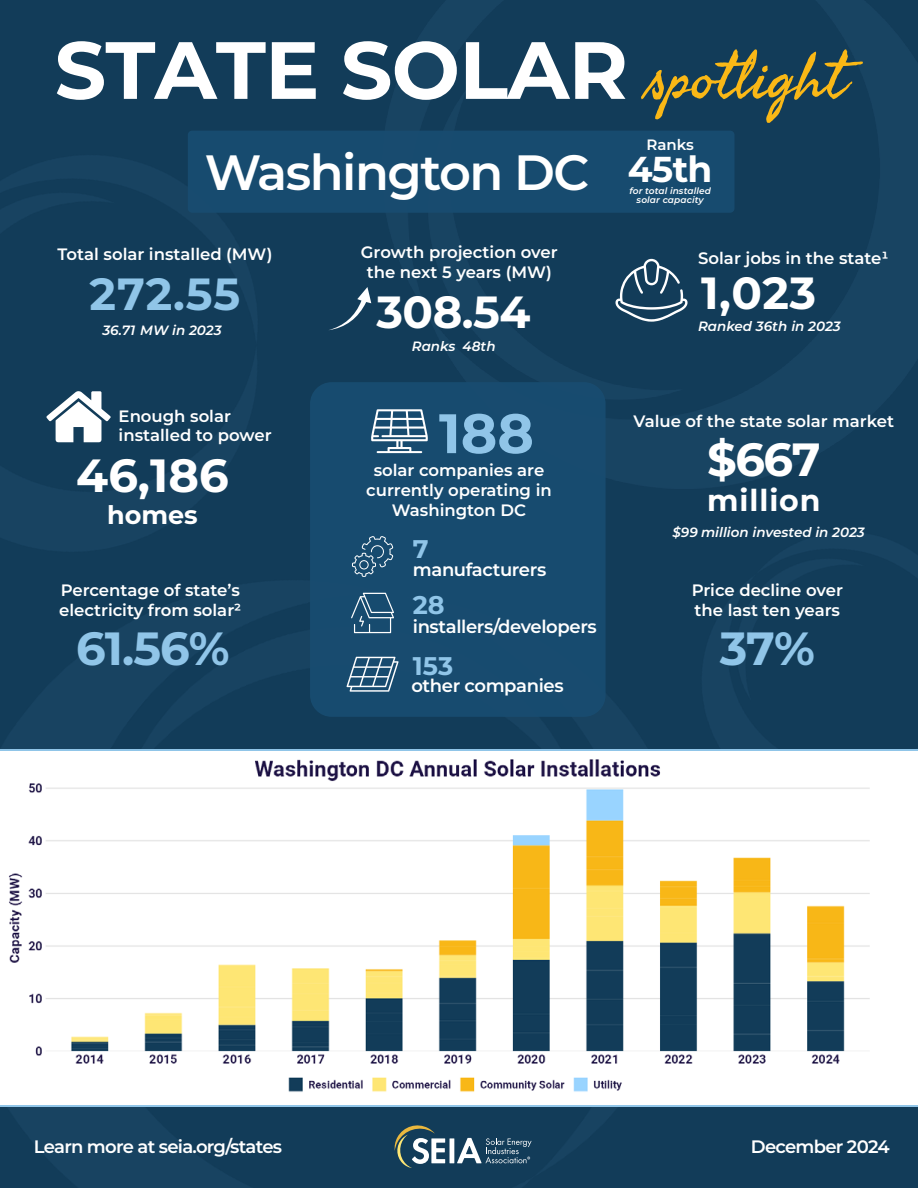
<style>
.page{position:relative;width:918px;height:1188px;background:#123c59}
.page>*{position:absolute;margin:0;border:0;box-sizing:border-box;transform-origin:0 0}
.t1{font:100 81px "Montserrat";letter-spacing:-.01em;color:#fff}
.t2{font:64.5px "Seaweed Script Pro";color:#fab816}
.t3{font:100 55.5px "Montserrat";color:#90c5e8}
.t4{font:600 49.5px "Montserrat";letter-spacing:-.03em;color:#fff}
.t5{font:100 46.5px "Montserrat";color:#fff}
.t6{font:100 46.5px "Montserrat";color:#90c5e8}
.t7{font:100 45px "Montserrat";letter-spacing:-.01em;color:#fff}
.t8{font:100 45px "Montserrat";color:#90c5e8}
.t9{font:100 36px "Montserrat";color:#fff}
.t10{font:100 30px "Montserrat";letter-spacing:.03em;color:#fff}
.t11{font:100 25.5px "Montserrat";color:#90c5e8}
.t12{font:100 25.5px "Montserrat";color:#fff}
.t13{font:600 18px "Montserrat";letter-spacing:-.02em;color:#fff}
.t14{font:600 18px "Montserrat";letter-spacing:-.04em;color:#fff}
.t15{font:600 16.5px/19.8px "Montserrat";color:#fff;text-align:center}
.t16{font:600 15px "Montserrat";letter-spacing:-.005em;color:#fff}
.t17{font:italic 600 13.5px "Montserrat";color:#fff}
.t18{font:italic 600 9px "Montserrat";letter-spacing:.01em;color:#fff}
</style>
<div class="page">
<svg style="left:329px;top:287px;width:42px;height:43px"></svg>
<svg style="left:46px;top:391px;width:65px;height:51px"></svg>
<svg style="left:616px;top:259px;width:72px;height:63px"></svg>
<div style="left:310px;top:382px;width:296px;height:335px;background:#184c70;border-radius:22px"></div>
<svg style="left:371px;top:409px;width:57px;height:44px"></svg>
<svg style="left:352px;top:536px;width:41px;height:41px"></svg>
<svg style="left:351px;top:593px;width:43px;height:40px"></svg>
<svg style="left:347px;top:657px;width:52px;height:35px"></svg>
<div style="left:188px;top:131px;width:546px;height:82px;background:#184c70;border-radius:4px"></div>
<img style="left:0;top:752px;width:918px;height:353px">
<svg style="left:395px;top:1125px;width:50px;height:43px"></svg>
<hr style="left:450px;top:1138px;width:4px;height:25px;background:#fff">
<svg style="left:457px;top:1138px;width:75px;height:25px"></svg>
<p class="t1" style="left:55px;top:16px;width:575px">STATE SOLAR</p>
<p class="t2" style="left:648px;top:36px;width:199px">spotlight</p>
<p class="t4" style="left:205px;top:137px;width:386px">Washington DC</p>
<p class="t16" style="left:647px;top:134px;width:49px">Ranks</p>
<p class="t9" style="left:628px;top:145px;width:86px">45th</p>
<p class="t18" style="left:629px;top:185px;width:83px">for total installed</p>
<p class="t18" style="left:637px;top:194px;width:69px">solar capacity</p>
<p class="t15" style="left:361px;top:242px;width:198px">Growth projection over the next 5 years (MW)</p>
<p class="t15" style="left:698px;top:248px;width:192px">Solar jobs in the state¹</p>
<p class="t15" style="left:58px;top:243px;width:216px">Total solar installed (MW)</p>
<p class="t7" style="left:701px;top:263px;width:116px">1,023</p>
<p class="t8" style="left:90px;top:264px;width:152px">272.55</p>
<p class="t7" style="left:376px;top:282px;width:156px">308.54</p>
<p class="t17" style="left:102px;top:320px;width:121px">36.71 MW in 2023</p>
<p class="t17" style="left:698px;top:317px;width:144px">Ranked 36th in 2023</p>
<p class="t17" style="left:463px;top:336px;width:35px">48th</p>
<p class="t17" style="left:412px;top:336px;width:45px">Ranks</p>
<p class="t15" style="left:119px;top:405px;width:114px">Enough solar</p>
<p class="t15" style="left:119px;top:425px;width:154px">installed to power</p>
<p class="t5" style="left:76px;top:445px;width:154px">46,186</p>
<p class="t12" style="left:107px;top:498px;width:92px">homes</p>
<p class="t15" style="left:61px;top:579px;width:181px">Percentage of state’s</p>
<p class="t15" style="left:59px;top:599px;width:184px">electricity from solar²</p>
<p class="t6" style="left:76px;top:618px;width:155px">61.56%</p>
<p class="t3" style="left:439px;top:396px;width:97px">188</p>
<p class="t15" style="left:374px;top:460px;width:172px">solar companies are</p>
<p class="t15" style="left:366px;top:479px;width:187px">currently operating in</p>
<p class="t15" style="left:392px;top:499px;width:136px">Washington DC</p>
<p class="t11" style="left:413px;top:532px;width:17px">7</p>
<p class="t13" style="left:413px;top:557px;width:135px">manufacturers</p>
<p class="t11" style="left:413px;top:588px;width:33px">28</p>
<p class="t13" style="left:413px;top:614px;width:185px">installers/developers</p>
<p class="t11" style="left:413px;top:649px;width:42px">153</p>
<p class="t13" style="left:411px;top:673px;width:154px">other companies</p>
<p class="t15" style="left:634px;top:410px;width:262px">Value of the state solar market</p>
<p class="t5" style="left:707px;top:429px;width:115px">$667</p>
<p class="t10" style="left:707px;top:480px;width:115px">million</p>
<p class="t17" style="left:673px;top:522px;width:194px">$99 million invested in 2023</p>
<p class="t15" style="left:692px;top:580px;width:153px">Price decline over</p>
<p class="t15" style="left:695px;top:600px;width:147px">the last ten years</p>
<p class="t6" style="left:720px;top:618px;width:97px">37%</p>
<p class="t14" style="left:34px;top:1134px;width:250px">Learn more at seia.org/states</p>
<p class="t14" style="left:751px;top:1134px;width:140px">December 2024</p>
</div>
